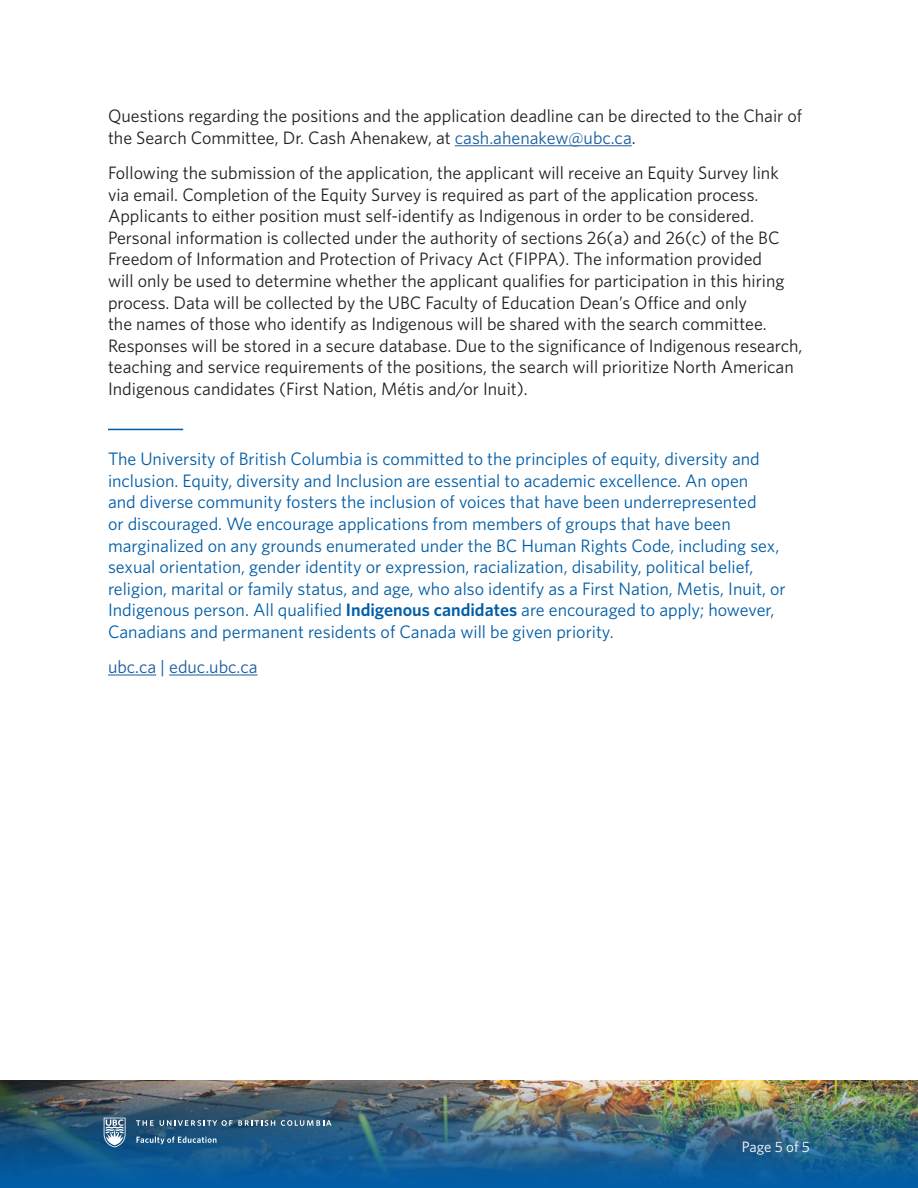
<style>
.page{position:relative;width:918px;height:1188px;background:#fff}
.page>*{position:absolute;margin:0;border:0;box-sizing:border-box;transform-origin:0 0}
.t1{font:18px/21.6px "Whitney";color:#231f20}
.t2{font:18px/21.6px "Whitney";color:#015da7}
.t3{font:18px "Whitney";color:#175d9e}
.t4{font:15px "Whitney";letter-spacing:-.005em;color:#fff}
.s1{color:#175d9e}
.s2{font-weight:600}
.s3{color:#015da7}
</style>
<div class="page">
<img style="left:0;top:1080px;width:918px;height:108px">
<svg style="left:104px;top:1118px;width:22px;height:29px"></svg>
<svg style="left:136px;top:1120px;width:18px;height:6px"></svg>
<svg style="left:160px;top:1120px;width:115px;height:6px"></svg>
<svg style="left:281px;top:1120px;width:51px;height:6px"></svg>
<svg style="left:136px;top:1136px;width:80px;height:8px"></svg>
<hr style="left:455px;top:145px;width:177px;height:1px;background:#175d9e">
<hr style="left:108px;top:675px;width:48px;height:1px;background:#175d9e">
<hr style="left:169px;top:675px;width:89px;height:1px;background:#175d9e">
<hr style="left:108px;top:429px;width:75px;height:1px;background:#015da7">
<p class="t1" style="left:108px;top:105px;width:696px">Questions regarding the positions and the application deadline can be directed to the Chair of the Search Committee, Dr. Cash Ahenakew, at <span class="s1">cash.ahenakew@ubc.ca</span>.</p>
<p class="t1" style="left:108px;top:162px;width:696px">Following the submission of the application, the applicant will receive an Equity Survey link via email. Completion of the Equity Survey is required as part of the application process.<br>Applicants to either position must self-identify as Indigenous in order to be considered.<br>Personal information is collected under the authority of sections 26(a) and 26(c) of the BC Freedom of Information and Protection of Privacy Act (FIPPA). The information provided<br>will only be used to determine whether the applicant qualifies for participation in this hiring process. Data will be collected by the UBC Faculty of Education Dean’s Office and only<br>the names of those who identify as Indigenous will be shared with the search committee.<br>Responses will be stored in a secure database. Due to the significance of Indigenous research, teaching and service requirements of the positions, the search will prioritize North American Indigenous candidates (First Nation, Métis and/or Inuit).</p>
<p class="t2" style="left:108px;top:448px;width:679px">The University of British Columbia is committed to the principles of equity, diversity and inclusion. Equity, diversity and Inclusion are essential to academic excellence. An open<br>and diverse community fosters the inclusion of voices that have been underrepresented<br>or discouraged. We encourage applications from members of groups that have been marginalized on any grounds enumerated under the BC Human Rights Code, including sex, sexual orientation, gender identity or expression, racialization, disability, political belief, religion, marital or family status, and age, who also identify as a First Nation, Metis, Inuit, or Indigenous person. All qualified <span class="s2">Indigenous candidates</span> are encouraged to apply; however, Canadians and permanent residents of Canada will be given priority.</p>
<p class="t3" style="left:108px;top:655px;width:151px">ubc.ca <span class="s3">|</span> educ.ubc.ca</p>
<p class="t4" style="left:742px;top:1137px;width:70px">Page 5 of 5</p>
</div>
